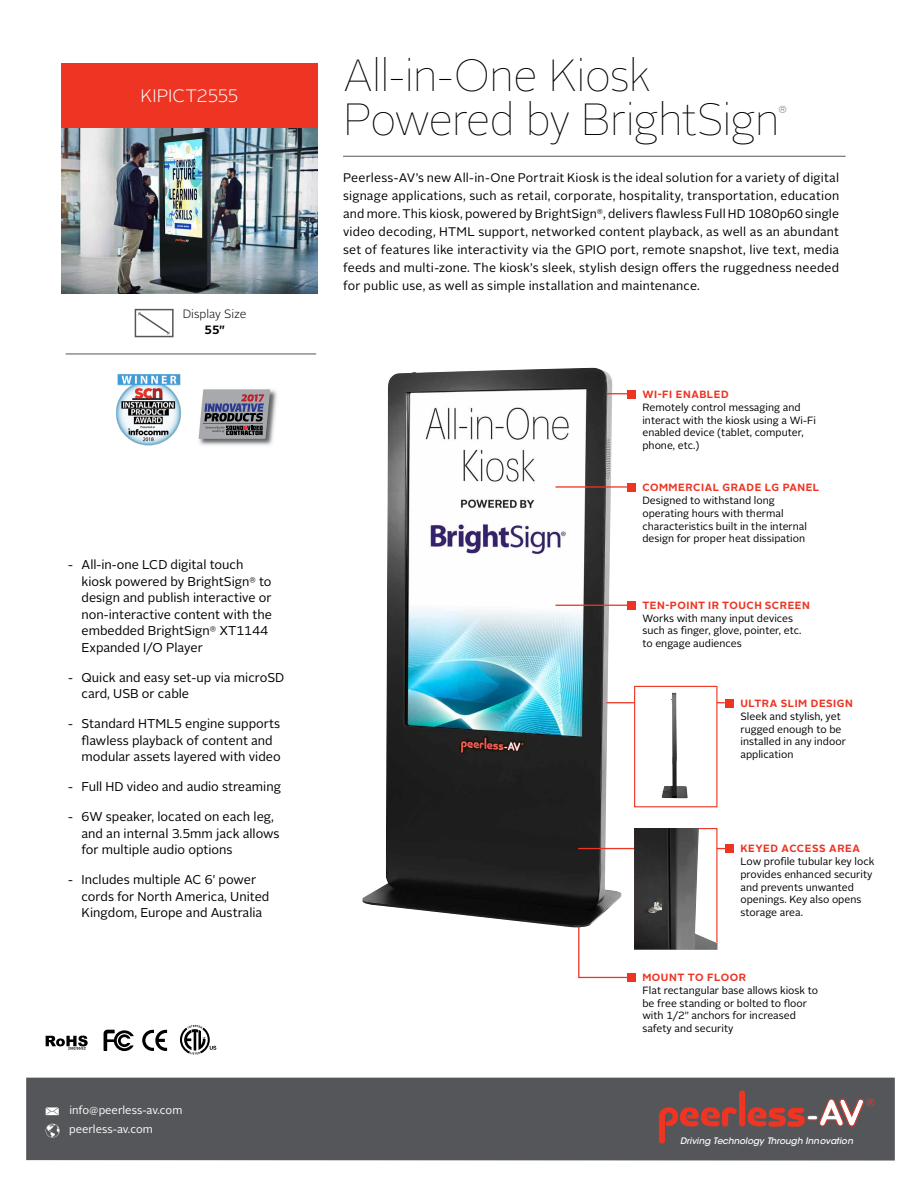
<style>
.page{position:relative;width:918px;height:1188px;background:#fff}
.page>*{position:absolute;margin:0;border:0;box-sizing:border-box;transform-origin:0 0}
.t1{font:100 45px/44.1px "Alright Sans";letter-spacing:-.03em;color:#000}
.t2{font:300 18px "Alright Sans";letter-spacing:-.005em;color:#fff}
.t3{font:12.75px/16.5px "Alright Sans";color:#000}
.t4{font:12.45px/18px "Alright Sans";letter-spacing:.015em;color:#000;text-align:justify}
.t5{font:300 12px "Alright Sans";color:#000}
.t6{font:700 12px "Alright Sans";color:#000}
.t7{font:11.25px "Alright Sans";color:#fff}
.t8{font:10.5px/12.8px "Alright Sans";color:#000}
.t9{font:700 10.5px "Alright Sans";letter-spacing:.05em;color:#ee3524}
.t10{font:100 9.6px "Alright Sans";color:#000}
.t11{font:italic 500 8.85px "ITC Avant Garde Std";color:#fff}
</style>
<div class="page">
<hr style="left:66px;top:354px;width:250px;height:1px;background:#55565a">
<img style="left:362px;top:368px;width:259px;height:559px">
<hr style="left:343px;top:156px;width:503px;height:1px;background:#55565a">
<svg style="left:46px;top:1036px;width:42px;height:14px"></svg>
<div style="left:61px;top:63px;width:257px;height:65px;background:#ee3524"></div>
<hr style="left:555px;top:605px;width:76px;height:1px;background:#ee3524">
<div style="left:627px;top:601px;width:9px;height:9px;background:#ee3524"></div>
<svg style="left:104px;top:1030px;width:30px;height:21px"></svg>
<svg style="left:142px;top:1030px;width:25px;height:21px"></svg>
<svg style="left:180px;top:1025px;width:36px;height:30px"></svg>
<div style="left:26px;top:1078px;width:869px;height:83px;background:#55565a"></div>
<svg style="left:659px;top:1107px;width:78px;height:37px"></svg>
<div style="left:739px;top:1091px;width:6px;height:36px;background:#ee3524;border-radius:3px"></div>
<svg style="left:748px;top:1099px;width:127px;height:28px"></svg>
<svg style="left:46px;top:1107px;width:13px;height:8px"></svg>
<svg style="left:46px;top:1124px;width:14px;height:14px"></svg>
<svg style="left:135px;top:309px;width:39px;height:28px"></svg>
<img style="left:116px;top:374px;width:65px;height:72px">
<img style="left:198px;top:389px;width:79px;height:57px">
<svg style="left:199px;top:389px;width:71px;height:50px;background:#81808b"></svg>
<img style="left:246px;top:128px;width:72px;height:165px">
<img style="left:111px;top:128px;width:135px;height:165px">
<img style="left:62px;top:128px;width:49px;height:165px">
<svg style="left:606px;top:393px;width:21px;height:1px"></svg>
<div style="left:627px;top:390px;width:9px;height:9px;background:#ee3524"></div>
<hr style="left:555px;top:486px;width:76px;height:2px;background:#ee3524">
<div style="left:627px;top:483px;width:9px;height:9px;background:#ee3524"></div>
<hr style="left:606px;top:702px;width:119px;height:1px;background:#ee3524">
<div style="left:725px;top:699px;width:9px;height:9px;background:#ee3524"></div>
<div style="left:634px;top:686px;width:83px;height:121px;background:#fff;border:1px solid #ee3524"></div>
<img style="left:664px;top:693px;width:12px;height:96px">
<hr style="left:578px;top:848px;width:151px;height:1px;background:#ee3524">
<div style="left:725px;top:844px;width:9px;height:9px;background:#ee3524"></div>
<img style="left:634px;top:828px;width:83px;height:122px">
<svg style="left:578px;top:926px;width:49px;height:53px"></svg>
<div style="left:627px;top:973px;width:9px;height:9px;background:#ee3524"></div>
<h2 class="t2" style="left:141px;top:84px;width:99px">KIPICT2555</h2>
<p class="t5" style="left:183px;top:306px;width:65px">Display Size</p>
<p class="t6" style="left:205px;top:322px;width:22px">55"</p>
<p class="t3" style="left:82px;top:557px;width:192px;text-indent:-13px">- All-in-one LCD digital touch kiosk powered by BrightSign<sup>®</sup> to design and publish interactive or non-interactive content with the embedded BrightSign<sup>®</sup> XT1144<br>Expanded I/O Player</p>
<p class="t3" style="left:82px;top:669px;width:204px;text-indent:-14px">- Quick and easy set-up via microSD card, USB or cable</p>
<p class="t3" style="left:82px;top:716px;width:201px;text-indent:-14px">- Standard HTML5 engine supports flawless playback of content and modular assets layered with video</p>
<p class="t3" style="left:68px;top:779px;width:214px">- Full HD video and audio streaming</p>
<p class="t3" style="left:82px;top:809px;width:200px;text-indent:-14px">- 6W speaker, located on each leg, and an internal 3.5mm jack allows for multiple audio options</p>
<p class="t3" style="left:82px;top:872px;width:189px;text-indent:-14px">- Includes multiple AC 6' power cords for North America, United<br>Kingdom, Europe and Australia</p>
<p class="t7" style="left:69px;top:1103px;width:114px">info@peerless-av.com</p>
<p class="t7" style="left:69px;top:1122px;width:85px">peerless-av.com</p>
<h1 class="t1" style="left:343px;top:54px;width:438px">All-in-One Kiosk<br>Powered by BrightSign</h1>
<p class="t10" style="left:779px;top:102px;width:10px">®</p>
<p class="t4" style="left:343px;top:169px;width:498px">Peerless-AV’s new All-in-One Portrait Kiosk is the ideal solution for a variety of digital signage applications, such as retail, corporate, hospitality, transportation, education and more. This kiosk, powered by BrightSign<sup>®</sup>, delivers flawless Full HD 1080p60 single video decoding, HTML support, networked content playback, as well as an abundant set of features like interactivity via the GPIO port, remote snapshot, live text, media feeds and multi-zone. The kiosk’s sleek, stylish design offers the ruggedness needed for public use, as well as simple installation and maintenance.</p>
<p class="t9" style="left:642px;top:387px;width:88px">WI-FI ENABLED</p>
<p class="t8" style="left:642px;top:401px;width:175px">Remotely control messaging and interact with the kiosk using a Wi-Fi enabled device (tablet, computer, phone, etc.)</p>
<p class="t9" style="left:642px;top:480px;width:178px">COMMERCIAL GRADE LG PANEL</p>
<p class="t8" style="left:642px;top:494px;width:166px">Designed to withstand long operating hours with thermal characteristics built in the internal design for proper heat dissipation</p>
<p class="t9" style="left:642px;top:598px;width:169px">TEN-POINT IR TOUCH SCREEN</p>
<p class="t8" style="left:642px;top:612px;width:161px">Works with many input devices such as finger, glove, pointer, etc. to engage audiences</p>
<p class="t9" style="left:740px;top:696px;width:114px">ULTRA SLIM DESIGN</p>
<p class="t8" style="left:740px;top:710px;width:107px">Sleek and stylish, yet rugged enough to be installed in any indoor application</p>
<p class="t9" style="left:740px;top:841px;width:121px">KEYED ACCESS AREA</p>
<p class="t8" style="left:740px;top:855px;width:136px">Low profile tubular key lock provides enhanced security and prevents unwanted openings. Key also opens storage area.</p>
<p class="t9" style="left:642px;top:970px;width:105px">MOUNT TO FLOOR</p>
<p class="t8" style="left:642px;top:984px;width:177px">Flat rectangular base allows kiosk to be free standing or bolted to floor with 1/2" anchors for increased safety and security</p>
<p class="t11" style="left:680px;top:1135px;width:174px">Driving Technology Through Innovation</p>
</div>
